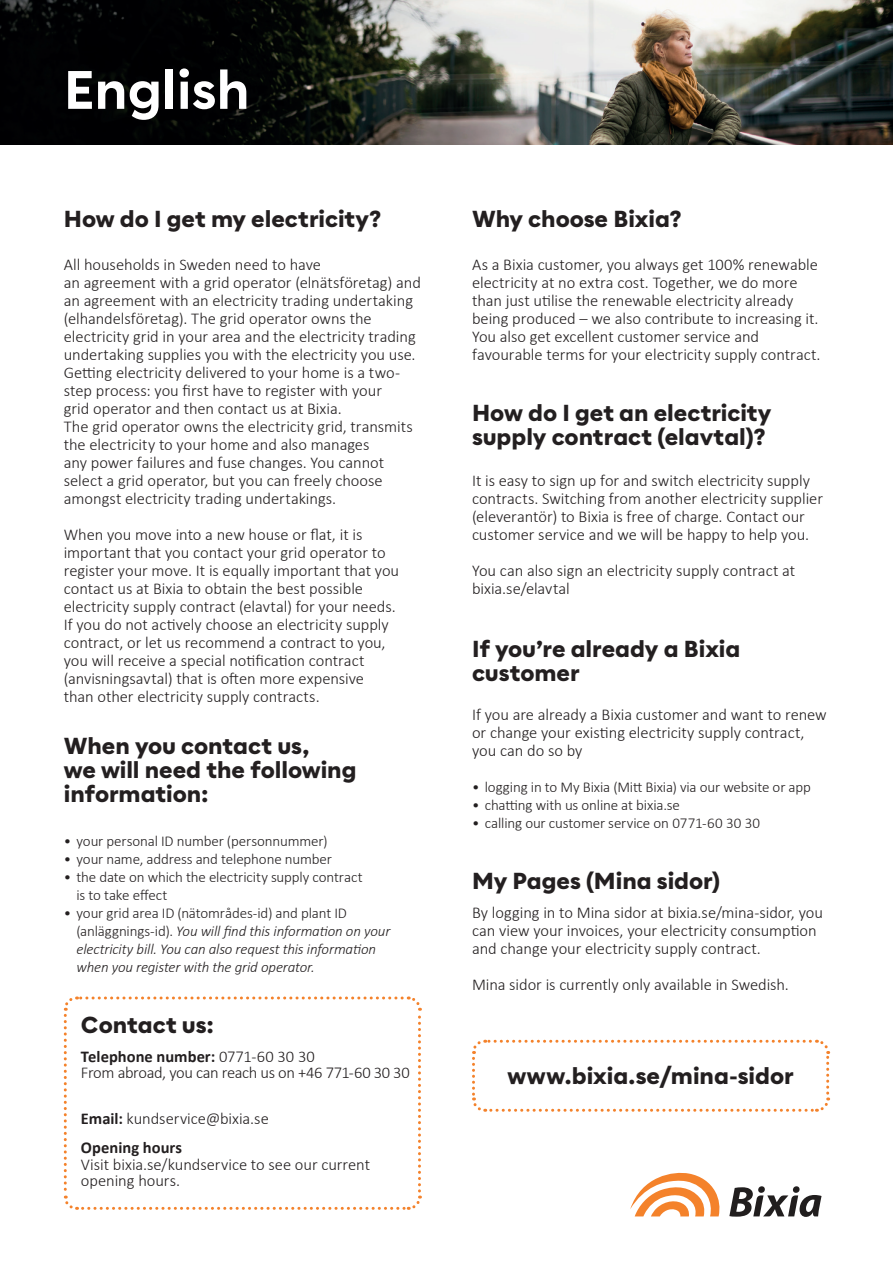
<style>
.page{position:relative;width:893px;height:1263px;background:#fff}
.page>*{position:absolute;margin:0;border:0;box-sizing:border-box;transform-origin:0 0}
.t1{font:700 52.5px "Corsa Grotesk";color:#fff}
.t2{font:800 22.5px/24px "Corsa Grotesk";color:#231f20}
.t3{font:300 16.5px/18px "Calibri";letter-spacing:-.005em;color:#231f20}
.t4{font:300 15px/18px "Calibri";letter-spacing:-.01em;color:#231f20}
.t5{font:italic 300 15px/18px "Calibri";letter-spacing:-.01em;color:#231f20}
.s1{font-style:normal}
.s2{font-weight:700}
</style>
<div class="page">
<svg style="left:63px;top:996px;width:359px;height:214px"></svg>
<img style="left:0;top:0;width:893px;height:144px">
<svg style="left:472px;top:1039px;width:359px;height:73px"></svg>
<svg style="left:630px;top:1173px;width:90px;height:43px"></svg>
<svg style="left:729px;top:1187px;width:92px;height:30px"></svg>
<h1 class="t1" style="left:64px;top:54px;width:188px">English</h1>
<h2 class="t2" style="left:64px;top:206px;width:319px">How do I get my electricity?</h2>
<p class="t3" style="left:64px;top:255px;width:359px">All households in Sweden need to have<br>an agreement with a grid operator (elnätsföretag) and an agreement with an electricity trading undertaking (elhandelsföretag). The grid operator owns the electricity grid in your area and the electricity trading undertaking supplies you with the electricity you use.<br>Getting electricity delivered to your home is a two&shy;step process: you first have to register with your<br>grid operator and then contact us at Bixia.<br>The grid operator owns the electricity grid, transmits the electricity to your home and also manages<br>any power failures and fuse changes. You cannot select a grid operator, but you can freely choose amongst electricity trading undertakings.</p>
<p class="t3" style="left:64px;top:525px;width:337px">When you move into a new house or flat, it is important that you contact your grid operator to register your move. It is equally important that you contact us at Bixia to obtain the best possible electricity supply contract (elavtal) for your needs.<br>If you do not actively choose an electricity supply contract, or let us recommend a contract to you, you will receive a special notification contract (anvisningsavtal) that is often more expensive<br>than other electricity supply contracts.</p>
<h2 class="t2" style="left:64px;top:733px;width:294px">When you contact us,<br>we will need the following information:</h2>
<p class="t4" style="left:64px;top:832px;width:265px">• your personal ID number (personnummer)</p>
<p class="t4" style="left:64px;top:850px;width:270px">• your name, address and telephone number</p>
<p class="t4" style="left:77px;top:868px;width:288px;text-indent:-13px">• the date on which the electricity supply contract is to take effect</p>
<p class="t5" style="left:77px;top:904px;width:315px;text-indent:-13px"><span class="s1">• your grid area ID (nätområdes-id) and plant ID (anläggnings-id).</span> You will find this information on your electricity bill. You can also request this information when you register with the grid operator.</p>
<h2 class="t2" style="left:81px;top:1011px;width:134px">Contact us:</h2>
<p class="t3" style="left:81px;top:1048px;width:330px;line-height:16.5px"><span class="s2">Telephone number:</span> 0771-60 30 30<br>From abroad, you can reach us on +46 771-60 30 30</p>
<p class="t3" style="left:81px;top:1104px;width:189px;line-height:29.2px"><span class="s2">Email:</span> kundservice@bixia.se<br><span class="s2">Opening hours</span></p>
<p class="t3" style="left:81px;top:1156px;width:291px;line-height:16.5px">Visit bixia.se/kundservice to see our current opening hours.</p>
<h2 class="t2" style="left:472px;top:206px;width:211px">Why choose Bixia?</h2>
<p class="t3" style="left:472px;top:255px;width:350px">As a Bixia customer, you always get 100% renewable electricity at no extra cost. Together, we do more than just utilise the renewable electricity already being produced – we also contribute to increasing it.<br>You also get excellent customer service and favourable terms for your electricity supply contract.</p>
<h2 class="t2" style="left:472px;top:400px;width:301px">How do I get an electricity supply contract (elavtal)?</h2>
<p class="t3" style="left:472px;top:471px;width:353px">It is easy to sign up for and switch electricity supply contracts. Switching from another electricity supplier (eleverantör) to Bixia is free of charge. Contact our customer service and we will be happy to help you.</p>
<p class="t3" style="left:472px;top:561px;width:325px">You can also sign an electricity supply contract at bixia.se/elavtal</p>
<h2 class="t2" style="left:472px;top:636px;width:270px">If you’re already a Bixia customer</h2>
<p class="t3" style="left:472px;top:705px;width:356px">If you are already a Bixia customer and want to renew or change your existing electricity supply contract, you can do so by</p>
<p class="t4" style="left:472px;top:778px;width:340px">• logging in to My Bixia (Mitt Bixia) via our website or app</p>
<p class="t4" style="left:472px;top:796px;width:210px">• chatting with us online at bixia.se</p>
<p class="t4" style="left:472px;top:814px;width:290px">• calling our customer service on 0771-60 30 30</p>
<h2 class="t2" style="left:472px;top:867px;width:250px">My Pages (Mina sidor)</h2>
<p class="t3" style="left:472px;top:903px;width:353px">By logging in to Mina sidor at bixia.se/mina-sidor, you can view your invoices, your electricity consumption and change your electricity supply contract.</p>
<p class="t3" style="left:472px;top:975px;width:318px">Mina sidor is currently only available in Swedish.</p>
<h2 class="t2" style="left:507px;top:1063px;width:288px">www.bixia.se/mina-sidor</h2>
</div>
